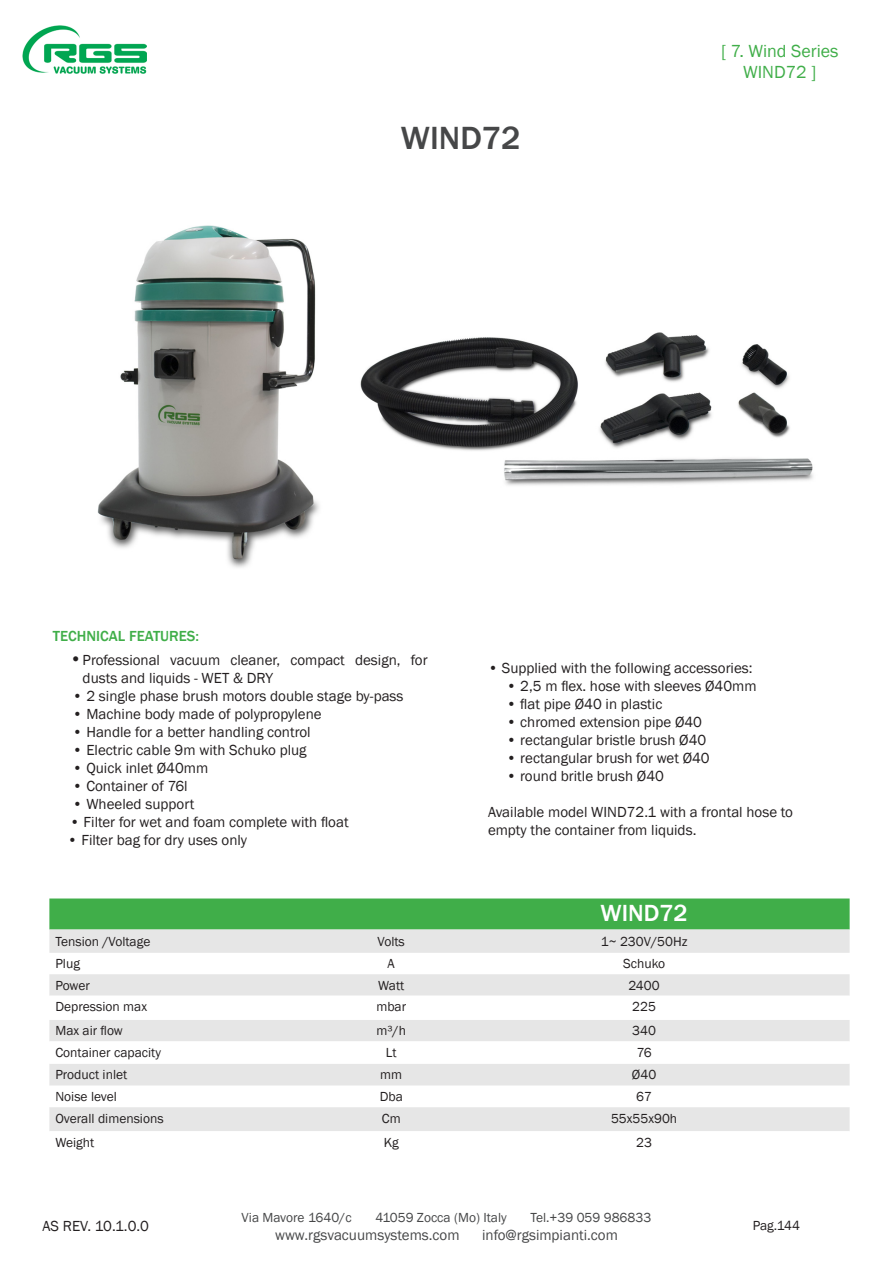
<style>
.page{position:relative;width:893px;height:1263px;background:#fff}
.page>*{position:absolute;margin:0;border:0;box-sizing:border-box;transform-origin:0 0}
.t1{font:500 33px "Franklin Gothic";color:#464748}
.t2{font:500 24px "Franklin Gothic";color:#fff}
.t3{font:18px/21.8px "Franklin Gothic";color:#40ae49;text-align:center}
.t4{font:15px/18px "Franklin Gothic";color:#231f20}
.t5{font:15px "Franklin Gothic";color:#464748}
.t6{font:500 15px "Franklin Gothic";color:#40ae49}
.t7{font:13.5px "Franklin Gothic";color:#231f20}
.t8{font:13.5px "Franklin Gothic";color:#464748}
.s1{font-size:18px}
</style>
<div class="page">
<img style="left:22px;top:25px;width:125px;height:49px">
<div style="left:49px;top:898px;width:801px;height:31px;background:#40ae49"></div>
<svg style="left:49px;top:929px;width:801px;height:67px;fill:#e6e6e6"></svg>
<svg style="left:49px;top:1020px;width:801px;height:111px;fill:#e6e6e6"></svg>
<img style="left:97px;top:225px;width:222px;height:343px">
<img style="left:360px;top:332px;width:453px;height:154px">
<h1 class="t1" style="left:401px;top:117px;width:121px">WIND72</h1>
<p class="t3" style="left:721px;top:40px;width:119px">[ 7. Wind Series<br>WIND72 ]</p>
<p class="t6" style="left:53px;top:627px;width:148px">TECHNICAL FEATURES:</p>
<p class="t4" style="left:83px;top:651px;width:346px;text-indent:-13px"><span class="s1">•</span>Professional vacuum cleaner, compact design, for dusts and liquids - WET &amp; DRY</p>
<p class="t4" style="left:73px;top:687px;width:332px">• 2 single phase brush motors double stage by-pass</p>
<p class="t4" style="left:73px;top:705px;width:250px">• Machine body made of polypropylene</p>
<p class="t4" style="left:73px;top:723px;width:239px">• Handle for a better handling control</p>
<p class="t4" style="left:73px;top:741px;width:236px">• Electric cable 9m with Schuko plug</p>
<p class="t4" style="left:73px;top:759px;width:137px">• Quick inlet Ø40mm</p>
<p class="t4" style="left:73px;top:777px;width:117px">• Container of 76l</p>
<p class="t4" style="left:73px;top:795px;width:123px">• Wheeled support</p>
<p class="t4" style="left:70px;top:813px;width:280px">• Filter for wet and foam complete with float</p>
<p class="t4" style="left:68px;top:831px;width:181px">• Filter bag for dry uses only</p>
<p class="t4" style="left:488px;top:659px;width:266px">• Supplied with the following accessories:</p>
<p class="t4" style="left:506px;top:677px;width:251px">• 2,5 m flex. hose with sleeves Ø40mm</p>
<p class="t4" style="left:506px;top:695px;width:157px">• flat pipe Ø40 in plastic</p>
<p class="t4" style="left:506px;top:713px;width:197px">• chromed extension pipe Ø40</p>
<p class="t4" style="left:506px;top:731px;width:201px">• rectangular bristle brush Ø40</p>
<p class="t4" style="left:506px;top:749px;width:205px">• rectangular brush for wet Ø40</p>
<p class="t4" style="left:506px;top:767px;width:159px">• round britle brush Ø40</p>
<p class="t4" style="left:488px;top:803px;width:307px">Available model WIND72.1 with a frontal hose to empty the container from liquids.</p>
<h2 class="t2" style="left:601px;top:898px;width:89px">WIND72</h2>
<p class="t7" style="left:55px;top:933px;width:97px">Tension /Voltage</p>
<p class="t7" style="left:378px;top:933px;width:29px">Volts</p>
<p class="t7" style="left:601px;top:933px;width:88px">1~ 230V/50Hz</p>
<p class="t7" style="left:55px;top:955px;width:26px">Plug</p>
<p class="t7" style="left:388px;top:955px;width:9px">A</p>
<p class="t7" style="left:623px;top:955px;width:44px">Schuko</p>
<p class="t7" style="left:55px;top:977px;width:36px">Power</p>
<p class="t7" style="left:378px;top:977px;width:28px">Watt</p>
<p class="t7" style="left:629px;top:977px;width:33px">2400</p>
<p class="t7" style="left:55px;top:998px;width:93px">Depression max</p>
<p class="t7" style="left:376px;top:998px;width:31px">mbar</p>
<p class="t7" style="left:632px;top:998px;width:25px">225</p>
<p class="t7" style="left:55px;top:1022px;width:69px">Max air flow</p>
<p class="t7" style="left:376px;top:1022px;width:31px">m³/h</p>
<p class="t7" style="left:632px;top:1022px;width:25px">340</p>
<p class="t7" style="left:55px;top:1044px;width:107px">Container capacity</p>
<p class="t7" style="left:386px;top:1044px;width:12px">Lt</p>
<p class="t7" style="left:637px;top:1044px;width:16px">76</p>
<p class="t7" style="left:55px;top:1066px;width:73px">Product inlet</p>
<p class="t7" style="left:380px;top:1066px;width:23px">mm</p>
<p class="t7" style="left:632px;top:1066px;width:26px">Ø40</p>
<p class="t7" style="left:55px;top:1088px;width:63px">Noise level</p>
<p class="t7" style="left:380px;top:1088px;width:25px">Dba</p>
<p class="t7" style="left:636px;top:1088px;width:17px">67</p>
<p class="t7" style="left:55px;top:1110px;width:110px">Overall dimensions</p>
<p class="t7" style="left:382px;top:1110px;width:20px">Cm</p>
<p class="t7" style="left:611px;top:1110px;width:68px">55x55x90h</p>
<p class="t7" style="left:55px;top:1134px;width:40px">Weight</p>
<p class="t7" style="left:384px;top:1134px;width:17px">Kg</p>
<p class="t7" style="left:636px;top:1134px;width:17px">23</p>
<p class="t8" style="left:242px;top:1209px;width:112px">Via Mavore 1640/c</p>
<p class="t8" style="left:375px;top:1209px;width:133px">41059 Zocca (Mo) Italy</p>
<p class="t8" style="left:530px;top:1209px;width:122px">Tel.+39 059 986833</p>
<p class="t5" style="left:275px;top:1226px;width:186px">www.rgsvacuumsystems.com</p>
<p class="t5" style="left:482px;top:1226px;width:137px">info@rgsimpianti.com</p>
<p class="t4" style="left:43px;top:1217px;width:108px">AS REV. 10.1.0.0</p>
<p class="t7" style="left:753px;top:1217px;width:49px">Pag.144</p>
</div>
